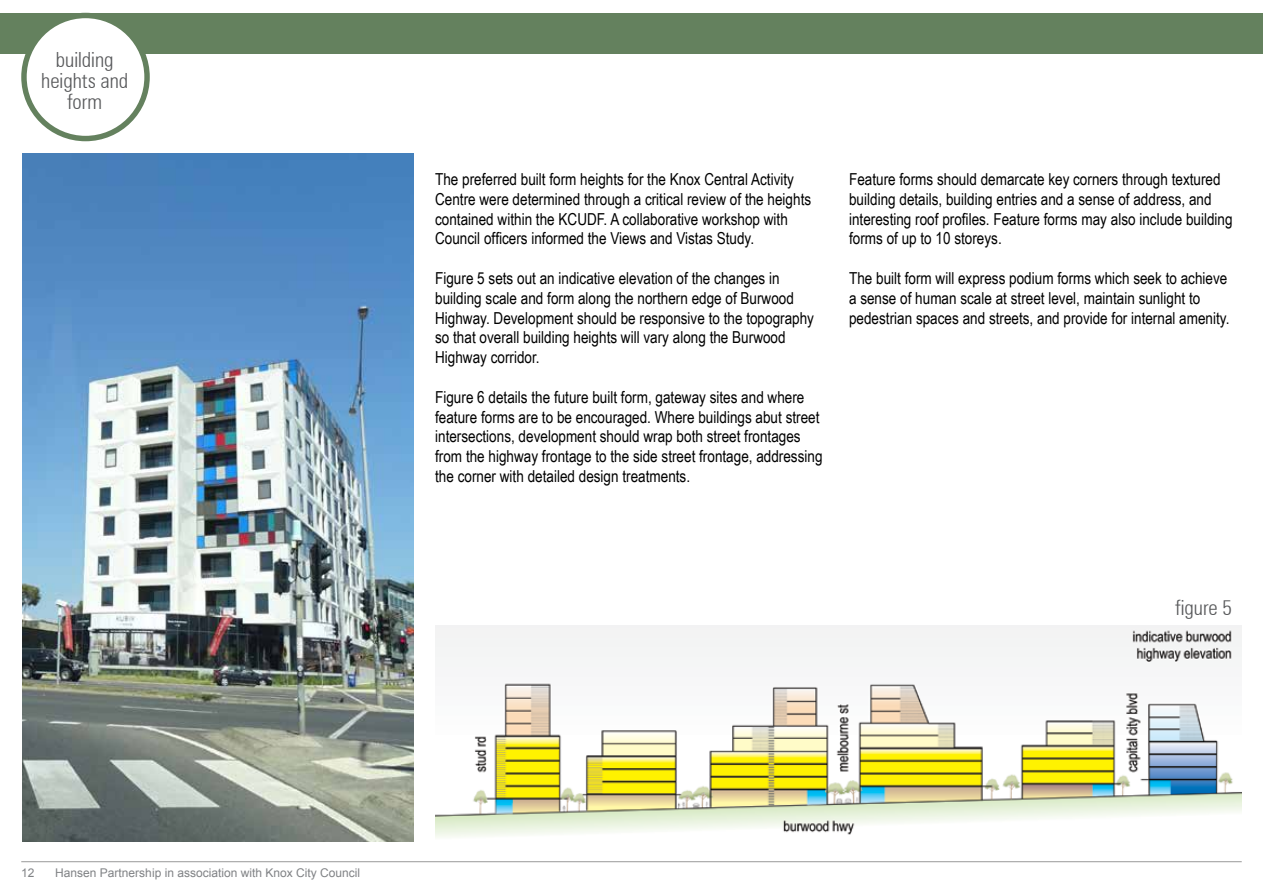
<style>
.page{position:relative;width:1263px;height:893px;background:#fff}
.page>*{position:absolute;margin:0;border:0;box-sizing:border-box;transform-origin:0 0}
.t1{font:300 condensed 20.85px/20.9px "Zurich BT";color:#58595b;text-align:center}
.t2{font:16.5px/19.8px "Arial Narrow";color:#000}
.t3{font:12px "Arial";color:#808285}
</style>
<div class="page">
<div style="left:0;top:13px;width:1263px;height:41px;background:#64815e"></div>
<hr style="left:21px;top:861px;width:1221px;height:1px;background:#999">
<div style="left:24px;top:15px;width:123px;height:124px;background:#fff;border-radius:50%"></div>
<div style="left:21px;top:13px;width:129px;height:128px;border:5px solid #64815e;border-radius:50%"></div>
<img style="left:435px;top:625px;width:807px;height:213px">
<img style="left:22px;top:153px;width:392px;height:689px">
<p class="t1" style="left:41px;top:49px;width:88px">building heights and form</p>
<p class="t2" style="left:435px;top:169px;width:378px">The preferred built form heights for the Knox Central Activity Centre were determined through a critical review of the heights contained within the KCUDF. A collaborative workshop with Council officers informed the Views and Vistas Study.</p>
<p class="t2" style="left:435px;top:268px;width:380px">Figure 5 sets out an indicative elevation of the changes in building scale and form along the northern edge of Burwood Highway. Development should be responsive to the topography so that overall building heights will vary along the Burwood Highway corridor.</p>
<p class="t2" style="left:435px;top:386px;width:389px">Figure 6 details the future built form, gateway sites and where feature forms are to be encouraged. Where buildings abut street intersections, development should wrap both street frontages from the highway frontage to the side street frontage, addressing the corner with detailed design treatments.</p>
<p class="t2" style="left:849px;top:169px;width:385px">Feature forms should demarcate key corners through textured building details, building entries and a sense of address, and interesting roof profiles. Feature forms may also include building forms of up to 10 storeys.</p>
<p class="t2" style="left:849px;top:268px;width:382px">The built form will express podium forms which seek to achieve a sense of human scale at street level, maintain sunlight to pedestrian spaces and streets, and provide for internal amenity.</p>
<p class="t1" style="left:1175px;top:597px;width:58px">figure 5</p>
<p class="t3" style="left:21px;top:865px;width:15px">12</p>
<p class="t3" style="left:55px;top:865px;width:306px">Hansen Partnership in association with Knox City Council</p>
</div>
